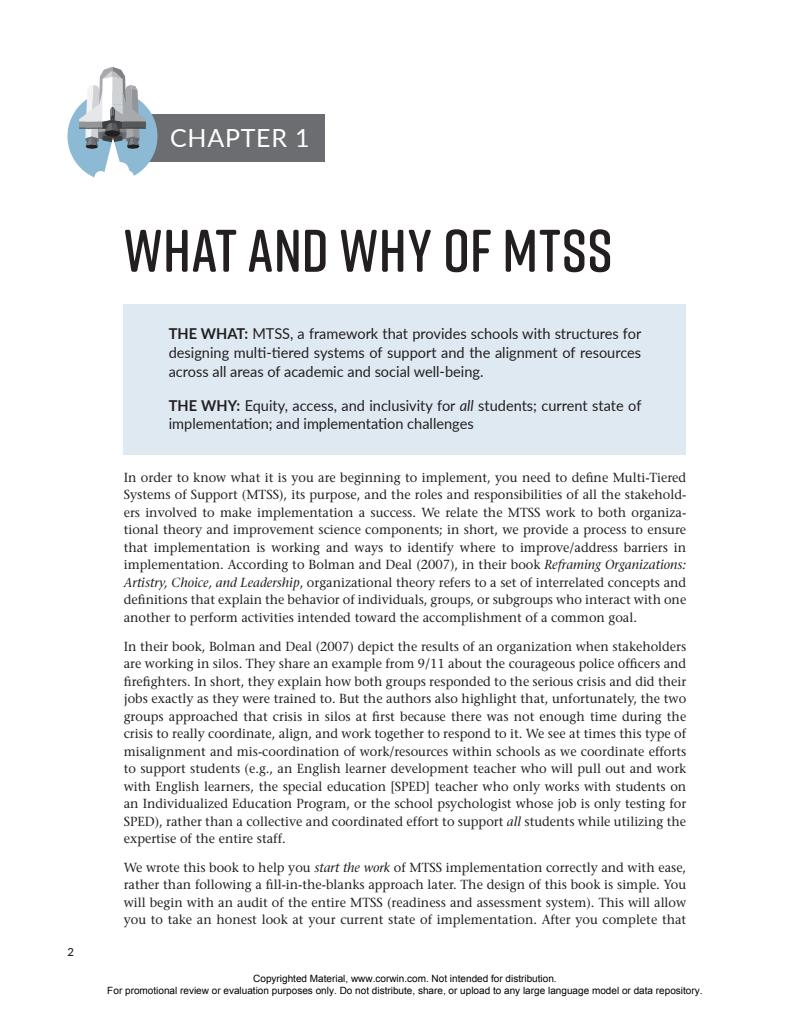
<style>
.page{position:relative;width:810px;height:1035px;background:#fff}
.page>*{position:absolute;margin:0;border:0;box-sizing:border-box;transform-origin:0 0}
.t1{font:600 60px "Rift Soft";letter-spacing:.01em;color:#231f20}
.t2{font:25px "Lato";letter-spacing:.03em;color:#fff}
.t3{font:15px/18.8px "Lato";color:#231f20;text-align:justify}
.t4{font:500 13.12px/17.5px "Stone Serif Std";color:#231f20;text-align:justify}
.t5{font:500 11.25px "Lato";color:#231f20}
.t6{font:10px/12px "Arial";color:#000;text-align:center}
.s1{font-weight:700}
.s2{font-style:italic}
</style>
<div class="page">
<div style="left:147px;top:114px;width:178px;height:47px;background:#6c6d70"></div>
<div style="left:68px;top:91px;width:90px;height:90px;background:#8cb9d4;border-radius:50%"></div>
<svg style="left:79px;top:67px;width:67px;height:114px"></svg>
<div style="left:124px;top:305px;width:562px;height:97px;background:#dfe9f2"></div>
<div style="left:124px;top:376px;width:562px;height:79px;background:#dfe9f2"></div>
<p class="t5" style="left:68px;top:944px;width:8px">2</p>
<p class="t2" style="left:170px;top:120px;width:141px">CHAPTER 1</p>
<p class="t1" style="left:124px;top:208px;width:490px">WHAT AND WHY OF MTSS</p>
<p class="t3" style="left:169px;top:324px;width:474px"><span class="s1">THE WHAT:</span> MTSS, a framework that provides schools with structures for designing multi-tiered systems of support and the alignment of resources across all areas of academic and social well-being.</p>
<p class="t3" style="left:169px;top:395px;width:474px"><span class="s1">THE WHY:</span> Equity, access, and inclusivity for <span class="s2">all</span> students; current state of implementation; and implementation challenges</p>
<p class="t4" style="left:124px;top:469px;width:564px">In order to know what it is you are beginning to implement, you need to define Multi-Tiered Systems of Support (MTSS), its purpose, and the roles and responsibilities of all the stakehold&shy;ers involved to make implementation a success. We relate the MTSS work to both organiza&shy;tional theory and improvement science components; in short, we provide a process to ensure that implementation is working and ways to identify where to improve/address barriers in implementation. According to Bolman and Deal (2007), in their book <span class="s2">Reframing Organizations:<br>Artistry, Choice, and Leadership</span>, organizational theory refers to a set of interrelated concepts and definitions that explain the behavior of individuals, groups, or subgroups who interact with one another to perform activities intended toward the accomplishment of a common goal.</p>
<p class="t4" style="left:124px;top:637px;width:564px">In their book, Bolman and Deal (2007) depict the results of an organization when stakeholders are working in silos. They share an example from 9/11 about the courageous police officers and firefighters. In short, they explain how both groups responded to the serious crisis and did their jobs exactly as they were trained to. But the authors also highlight that, unfortunately, the two groups approached that crisis in silos at first because there was not enough time during the crisis to really coordinate, align, and work together to respond to it. We see at times this type of misalignment and mis-coordination of work/resources within schools as we coordinate efforts to support students (e.g., an English learner development teacher who will pull out and work with English learners, the special education [SPED] teacher who only works with students on an Individualized Education Program, or the school psychologist whose job is only testing for SPED), rather than a collective and coordinated effort to support <span class="s2">all</span> students while utilizing the expertise of the entire staff.</p>
<p class="t4" style="left:124px;top:858px;width:564px">We wrote this book to help you <span class="s2">start the work</span> of MTSS implementation correctly and with ease, rather than following a fill-in-the-blanks approach later. The design of this book is simple. You will begin with an audit of the entire MTSS (readiness and assessment system). This will allow you to take an honest look at your current state of implementation. After you complete that</p>
<p class="t6" style="left:107px;top:972px;width:597px">Copyrighted Material, www.corwin.com. Not intended for distribution.<br>For promotional review or evaluation purposes only. Do not distribute, share, or upload to any large language model or data repository.</p>
</div>
